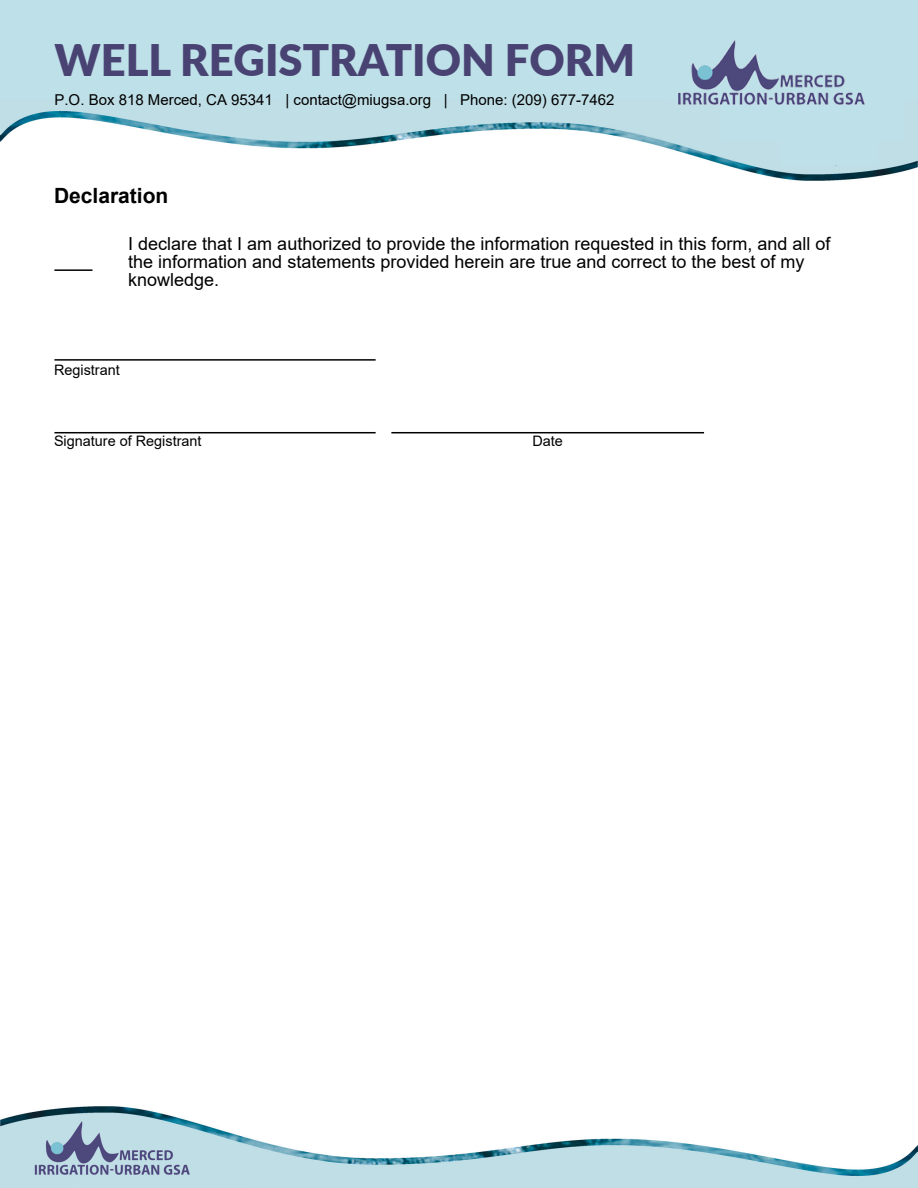
<style>
.page{position:relative;width:918px;height:1188px;background:#fff}
.page>*{position:absolute;margin:0;border:0;box-sizing:border-box;transform-origin:0 0}
.t1{font:900 43.5px "Lato";color:#494373}
.t2{font:700 21px "Arial";color:#000}
.t3{font:18px/18px "Arial";color:#000}
.t4{font:15px "Arial";color:#000}
.t5{font:14.4px "Arial";color:#000}
</style>
<div class="page">
<img style="left:0;top:1106px;width:918px;height:82px">
<div style="left:0;top:0;width:918px;height:104px;background:#bee0e8"></div>
<img style="left:0;top:104px;width:918px;height:77px">
<div style="left:721px;top:91px;width:183px;height:48px;background:#bee0e8"></div>
<div style="left:782px;top:98px;width:96px;height:67px;background:#bee0e8"></div>
<img style="left:678px;top:41px;width:186px;height:64px">
<hr style="left:54px;top:359px;width:322px;height:2px;background:#000">
<hr style="left:54px;top:432px;width:322px;height:1px;background:#000">
<hr style="left:391px;top:432px;width:313px;height:1px;background:#000">
<hr style="left:54px;top:269px;width:38px;height:2px;background:#000">
<h1 class="t1" style="left:54px;top:27px;width:582px">WELL REGISTRATION FORM</h1>
<p class="t4" style="left:54px;top:90px;width:561px">P.O. Box 818 Merced, CA 95341 | contact@miugsa.org | Phone: (209) 677-7462</p>
<p class="t2" style="left:54px;top:181px;width:116px">Declaration</p>
<p class="t3" style="left:128px;top:235px;width:704px">I declare that I am authorized to provide the information requested in this form, and all of the information and statements provided herein are true and correct to the best of my knowledge.</p>
<p class="t5" style="left:54px;top:360px;width:67px">Registrant</p>
<p class="t5" style="left:54px;top:431px;width:149px">Signature of Registrant</p>
<p class="t5" style="left:532px;top:431px;width:32px">Date</p>
</div>
